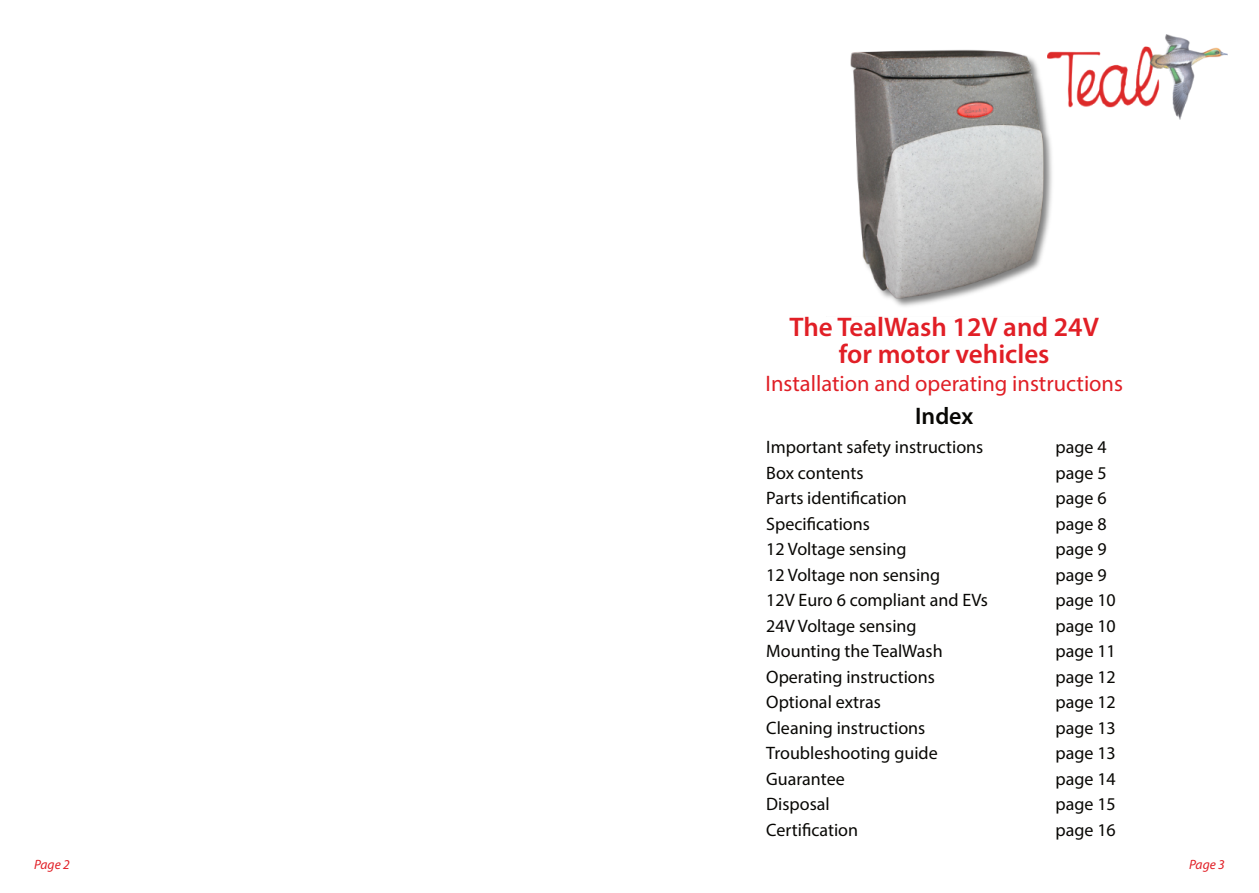
<style>
.page{position:relative;width:1259px;height:893px;background:#fff}
.page>*{position:absolute;margin:0;border:0;box-sizing:border-box;transform-origin:0 0}
.t1{font:600 27px/27px "Myriad Pro";color:#e11f26;text-align:center}
.t2{font:600 24px "Myriad Pro";color:#080704}
.t3{font:22.5px "Myriad Pro";color:#e01f26}
.t4{font:18px "Myriad Pro";color:#080704}
.t5{font:italic 13.5px "Myriad Pro";color:#e11f26}
</style>
<div class="page">
<img style="left:850px;top:50px;width:202px;height:257px">
<img style="left:1047px;top:34px;width:180px;height:85px">
<h1 class="t1" style="left:789px;top:315px;width:311px">The TealWash 12V and 24V for motor vehicles</h1>
<p class="t3" style="left:765px;top:374px;width:359px">Installation and operating instructions</p>
<h2 class="t2" style="left:915px;top:406px;width:60px">Index</h2>
<p class="t4" style="left:766px;top:440px;width:219px">Important safety instructions</p>
<p class="t4" style="left:1055px;top:440px;width:53px">page 4</p>
<p class="t4" style="left:766px;top:465px;width:99px">Box contents</p>
<p class="t4" style="left:1055px;top:465px;width:53px">page 5</p>
<p class="t4" style="left:766px;top:491px;width:142px">Parts identification</p>
<p class="t4" style="left:1055px;top:491px;width:53px">page 6</p>
<p class="t4" style="left:766px;top:516px;width:105px">Specifications</p>
<p class="t4" style="left:1055px;top:516px;width:53px">page 8</p>
<p class="t4" style="left:766px;top:542px;width:142px">12 Voltage sensing</p>
<p class="t4" style="left:1055px;top:542px;width:53px">page 9</p>
<p class="t4" style="left:766px;top:567px;width:175px">12 Voltage non sensing</p>
<p class="t4" style="left:1055px;top:567px;width:53px">page 9</p>
<p class="t4" style="left:766px;top:593px;width:223px">12V Euro 6 compliant and EVs</p>
<p class="t4" style="left:1055px;top:593px;width:62px">page 10</p>
<p class="t4" style="left:766px;top:618px;width:152px">24V Voltage sensing</p>
<p class="t4" style="left:1055px;top:618px;width:62px">page 10</p>
<p class="t4" style="left:766px;top:644px;width:178px">Mounting the TealWash</p>
<p class="t4" style="left:1055px;top:644px;width:62px">page 11</p>
<p class="t4" style="left:766px;top:669px;width:170px">Operating instructions</p>
<p class="t4" style="left:1055px;top:669px;width:62px">page 12</p>
<p class="t4" style="left:766px;top:695px;width:116px">Optional extras</p>
<p class="t4" style="left:1055px;top:695px;width:62px">page 12</p>
<p class="t4" style="left:766px;top:720px;width:161px">Cleaning instructions</p>
<p class="t4" style="left:1055px;top:720px;width:62px">page 13</p>
<p class="t4" style="left:766px;top:746px;width:173px">Troubleshooting guide</p>
<p class="t4" style="left:1055px;top:746px;width:62px">page 13</p>
<p class="t4" style="left:766px;top:771px;width:80px">Guarantee</p>
<p class="t4" style="left:1055px;top:771px;width:62px">page 14</p>
<p class="t4" style="left:766px;top:797px;width:65px">Disposal</p>
<p class="t4" style="left:1055px;top:797px;width:62px">page 15</p>
<p class="t4" style="left:766px;top:822px;width:93px">Certification</p>
<p class="t4" style="left:1055px;top:822px;width:62px">page 16</p>
<p class="t5" style="left:34px;top:858px;width:37px">Page 2</p>
<p class="t5" style="left:1189px;top:858px;width:37px">Page 3</p>
</div>
